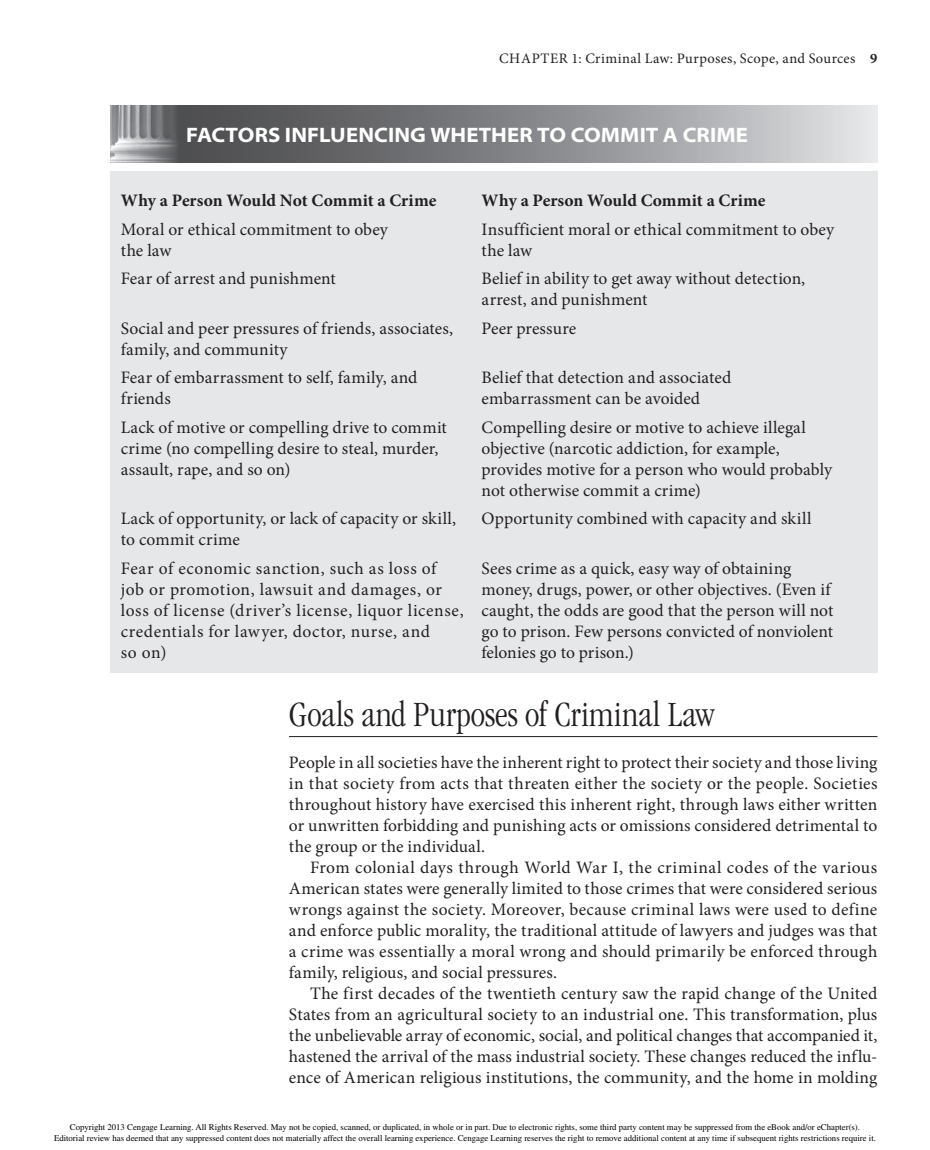
<style>
.page{position:relative;width:930px;height:1150px;background:#fff}
.page>*{position:absolute;margin:0;border:0;box-sizing:border-box;transform-origin:0 0}
.t1{font:300 condensed 36.75px "ITC Garamond Std";color:#231f20}
.t2{font:700 semi-expanded 21px "Myriad Pro";letter-spacing:.005em;color:#fff}
.t3{font:17.5px/21px "Minion Pro";letter-spacing:.01em;color:#231f20}
.t4{font:17.5px/21px "Minion Pro";letter-spacing:.03em;color:#231f20}
.t5{font:700 17.5px "Minion Pro";color:#231f20}
.t6{font:14.35px "Minion Pro";letter-spacing:.03em;color:#231f20}
.t7{font:8.75px/10.5px "Times";color:#000;text-align:center}
.s1{font-weight:700}
</style>
<div class="page">
<div style="left:110px;top:105px;width:767px;height:58px;background:linear-gradient(to right,#303033,#dadbde)"></div>
<div style="left:110px;top:171px;width:767px;height:502px;background:#e6e7e9"></div>
<img style="left:110px;top:105px;width:69px;height:58px">
<hr style="left:289px;top:736px;width:588px;height:1px;background:#231f20">
<p class="t6" style="left:499px;top:49px;width:379px">ChaPTer 1: Criminal Law: Purposes, Scope, and Sources <span class="s1">9</span></p>
<p class="t2" style="left:186px;top:121px;width:563px">FACTORS INFLUENCING WHETHER TO COMMIT A CRIME</p>
<p class="t5" style="left:121px;top:189px;width:317px">Why a Person Would Not Commit a Crime</p>
<p class="t5" style="left:481px;top:189px;width:285px">Why a Person Would Commit a Crime</p>
<p class="t3" style="left:121px;top:219px;width:268px">Moral or ethical commitment to obey the law</p>
<p class="t3" style="left:481px;top:219px;width:354px">Insufficient moral or ethical commitment to obey the law</p>
<p class="t3" style="left:121px;top:268px;width:216px">Fear of arrest and punishment</p>
<p class="t3" style="left:481px;top:268px;width:325px">Belief in ability to get away without detection, arrest, and punishment</p>
<p class="t3" style="left:121px;top:318px;width:334px">Social and peer pressures of friends, associates, family, and community</p>
<p class="t3" style="left:481px;top:318px;width:96px">Peer pressure</p>
<p class="t3" style="left:121px;top:367px;width:298px">Fear of embarrassment to self, family, and friends</p>
<p class="t3" style="left:481px;top:367px;width:251px">Belief that detection and associated embarrassment can be avoided</p>
<p class="t3" style="left:121px;top:417px;width:327px">Lack of motive or compelling drive to commit crime (no compelling desire to steal, murder, assault, rape, and so on)</p>
<p class="t3" style="left:481px;top:417px;width:352px">Compelling desire or motive to achieve illegal objective (narcotic addiction, for example, provides motive for a person who would probably not otherwise commit a crime)</p>
<p class="t3" style="left:121px;top:508px;width:336px">Lack of opportunity, or lack of capacity or skill, to commit crime</p>
<p class="t3" style="left:481px;top:508px;width:331px">Opportunity combined with capacity and skill</p>
<p class="t4" style="left:121px;top:558px;width:344px">Fear of economic sanction, such as loss of job or promotion, lawsuit and damages, or loss of license (driver’s license, liquor license, credentials for lawyer, doctor, nurse, and<br>so on)</p>
<p class="t3" style="left:481px;top:558px;width:353px">Sees crime as a quick, easy way of obtaining money, drugs, power, or other objectives. (even if caught, the odds are good that the person will not go to prison. Few persons convicted of nonviolent felonies go to prison.)</p>
<p class="t1" style="left:289px;top:694px;width:427px">Goals and Purposes of Criminal Law</p>
<p class="t3" style="left:289px;top:751px;width:590px">People in all societies have the inherent right to protect their society and those living</p>
<p class="t3" style="left:289px;top:772px;width:590px">in that society from acts that threaten either the society or the people. Societies</p>
<p class="t3" style="left:289px;top:793px;width:589px">throughout history have exercised this inherent right, through laws either written</p>
<p class="t3" style="left:289px;top:814px;width:589px">or unwritten forbidding and punishing acts or omissions considered detrimental to</p>
<p class="t3" style="left:289px;top:835px;width:198px">the group or the individual.</p>
<p class="t4" style="left:310px;top:856px;width:568px">From colonial days through World War I, the criminal codes of the various</p>
<p class="t3" style="left:289px;top:877px;width:589px">american states were generally limited to those crimes that were considered serious</p>
<p class="t3" style="left:289px;top:898px;width:589px">wrongs against the society. Moreover, because criminal laws were used to define</p>
<p class="t3" style="left:289px;top:919px;width:589px">and enforce public morality, the traditional attitude of lawyers and judges was that</p>
<p class="t3" style="left:289px;top:940px;width:589px">a crime was essentially a moral wrong and should primarily be enforced through</p>
<p class="t3" style="left:289px;top:961px;width:270px">family, religious, and social pressures.</p>
<p class="t3" style="left:310px;top:982px;width:569px">The first decades of the twentieth century saw the rapid change of the United</p>
<p class="t3" style="left:289px;top:1003px;width:589px">States from an agricultural society to an industrial one. This transformation, plus</p>
<p class="t3" style="left:289px;top:1024px;width:589px">the unbelievable array of economic, social, and political changes that accompanied it,</p>
<p class="t3" style="left:289px;top:1045px;width:589px">hastened the arrival of the mass industrial society. These changes reduced the influ-</p>
<p class="t3" style="left:289px;top:1066px;width:589px">ence of american religious institutions, the community, and the home in molding</p>
<p class="t7" style="left:54px;top:1122px;width:823px">Copyright 2013 Cengage Learning. All Rights Reserved. May not be copied, scanned, or duplicated, in whole or in part. Due to electronic rights, some third party content may be suppressed from the eBook and/or eChapter(s).<br>Editorial review has deemed that any suppressed content does not materially affect the overall learning experience. Cengage Learning reserves the right to remove additional content at any time if subsequent rights restrictions require it.</p>
</div>
